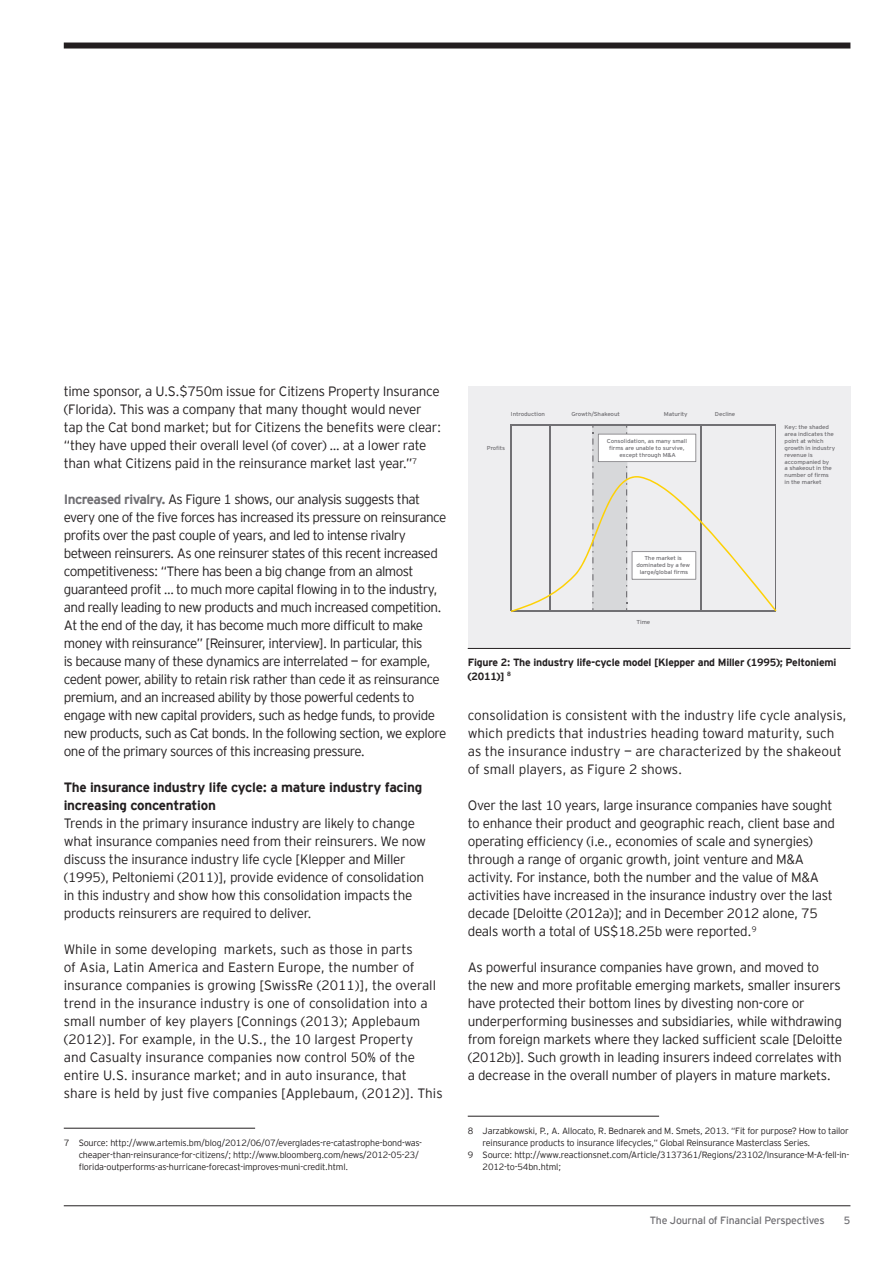
<style>
.page{position:relative;width:893px;height:1263px;background:#fff}
.page>*{position:absolute;margin:0;border:0;box-sizing:border-box;transform-origin:0 0}
.t1{font:300 13.5px/18px "EY Interstate";letter-spacing:-.02em;color:#231f20}
.t2{font:300 13.5px/18px "EY Interstate";letter-spacing:-.04em;color:#231f20}
.t3{font:300 13.5px/18px "EY Interstate";color:#231f20}
.t4{font:700 13.5px/18px "EY Interstate";letter-spacing:-.02em;color:#231f20}
.t5{font:700 10.5px/13.5px "EY Interstate";letter-spacing:-.02em;color:#231f20}
.t6{font:10.5px "EY Interstate";letter-spacing:-.02em;color:#717074}
.t7{font:300 9px/12px "EY Interstate";letter-spacing:-.02em;color:#231f20}
.t8{font:5.7px/6.9px "EY Interstate";letter-spacing:-.02em;color:#717074;text-align:center;scale:1.08 1}
.t9{font:5.7px "EY Interstate";letter-spacing:-.02em;color:#717074;scale:1.05 1}
.s1{font-weight:700;color:#717074}
</style>
<div class="page">
<hr style="left:64px;top:1205px;width:786px;height:1px;background:#231f20">
<div style="left:64px;top:43px;width:786px;height:6px;background:#231f20"></div>
<hr style="left:64px;top:1128px;width:191px;height:1px;background:#231f20">
<hr style="left:468px;top:1116px;width:191px;height:1px;background:#231f20">
<div style="left:468px;top:387px;width:382px;height:261px;background:#eeeef0"></div>
<svg style="left:511px;top:424px;width:265px;height:188px"></svg>
<hr style="left:468px;top:648px;width:382px;height:1px;background:#231f20">
<p class="t1" style="left:64px;top:381px;width:379px">time sponsor, a U.S.$750m issue for Citizens Property Insurance (Florida). This was a company that many thought would never tap the Cat bond market; but for Citizens the benefits were clear: “they have upped their overall level (of cover) … at a lower rate than what Citizens paid in the reinsurance market last year.”<sup>7</sup></p>
<p class="t2" style="left:64px;top:489px;width:384px"><span class="s1">Increased rivalry.</span> As Figure 1 shows, our analysis suggests that every one of the five forces has increased its pressure on reinsurance profits over the past couple of years, and led to intense rivalry between reinsurers. As one reinsurer states of this recent increased competitiveness: “There has been a big change from an almost guaranteed profit … to much more capital flowing in to the industry, and really leading to new products and much increased competition.<br>At the end of the day, it has become much more difficult to make money with reinsurance” [Reinsurer, interview]. In particular, this<br>is because many of these dynamics are interrelated — for example, cedent power, ability to retain risk rather than cede it as reinsurance premium, and an increased ability by those powerful cedents to engage with new capital providers, such as hedge funds, to provide new products, such as Cat bonds. In the following section, we explore one of the primary sources of this increasing pressure.</p>
<p class="t4" style="left:64px;top:777px;width:360px">The insurance industry life cycle: a mature industry facing increasing concentration</p>
<p class="t1" style="left:64px;top:813px;width:364px">Trends in the primary insurance industry are likely to change what insurance companies need from their reinsurers. We now discuss the insurance industry life cycle [Klepper and Miller (1995), Peltoniemi (2011)], provide evidence of consolidation in this industry and show how this consolidation impacts the products reinsurers are required to deliver.</p>
<p class="t3" style="left:64px;top:939px;width:380px">While in some developing markets, such as those in parts<br>of Asia, Latin America and Eastern Europe, the number of insurance companies is growing [SwissRe (2011)], the overall trend in the insurance industry is one of consolidation into a small number of key players [Connings (2013); Applebaum (2012)]. For example, in the U.S., the 10 largest Property<br>and Casualty insurance companies now control 50% of the entire U.S. insurance market; and in auto insurance, that share is held by just five companies [Applebaum, (2012)]. This</p>
<p class="t7" style="left:79px;top:1136px;width:345px;text-indent:-15px">7 Source: http://www.artemis.bm/blog/2012/06/07/everglades-re-catastrophe-bond-was&shy;cheaper-than-reinsurance-for-citizens/; http://www.bloomberg.com/news/2012-05-23/ florida-outperforms-as-hurricane-forecast-improves-muni-credit.html.</p>
<p class="t8" style="left:511px;top:411px;width:33px">Introduction</p>
<p class="t8" style="left:571px;top:411px;width:46px">Growth/Shakeout</p>
<p class="t8" style="left:664px;top:411px;width:23px">Maturity</p>
<p class="t8" style="left:715px;top:411px;width:20px">Decline</p>
<p class="t9" style="left:487px;top:444px;width:19px">Profits</p>
<p class="t8" style="left:607px;top:437px;width:76px">Consolidation, as many small firms are unable to survive, except through M&amp;A</p>
<p class="t8" style="left:636px;top:555px;width:51px">The market is dominated by a few large/global firms</p>
<p class="t8" style="left:637px;top:618px;width:14px">Time</p>
<p class="t8" style="left:785px;top:423px;width:48px;text-align:left">Key: the shaded area indicates the point at which growth in industry revenue is accompanied by<br>a shakeout in the number of firms in the market</p>
<p class="t5" style="left:468px;top:655px;width:370px">Figure 2: The industry life-cycle model [Klepper and Miller (1995); Peltoniemi (2011)] <sup>8</sup></p>
<p class="t3" style="left:468px;top:705px;width:380px">consolidation is consistent with the industry life cycle analysis, which predicts that industries heading toward maturity, such as the insurance industry — are characterized by the shakeout of small players, as Figure 2 shows.</p>
<p class="t1" style="left:468px;top:795px;width:369px">Over the last 10 years, large insurance companies have sought to enhance their product and geographic reach, client base and operating efficiency (i.e., economies of scale and synergies) through a range of organic growth, joint venture and M&amp;A activity. For instance, both the number and the value of M&amp;A activities have increased in the insurance industry over the last decade [Deloitte (2012a)]; and in December 2012 alone, 75 deals worth a total of US$18.25b were reported.<sup>9</sup></p>
<p class="t1" style="left:468px;top:957px;width:376px">As powerful insurance companies have grown, and moved to<br>the new and more profitable emerging markets, smaller insurers have protected their bottom lines by divesting non-core or underperforming businesses and subsidiaries, while withdrawing from foreign markets where they lacked sufficient scale [Deloitte (2012b)]. Such growth in leading insurers indeed correlates with a decrease in the overall number of players in mature markets.</p>
<p class="t7" style="left:468px;top:1124px;width:382px">8 Jarzabkowski, P., A. Allocato, R. Bednarek and M. Smets, 2013. “Fit for purpose? How to tailor</p>
<p class="t7" style="left:483px;top:1136px;width:329px">reinsurance products to insurance lifecycles,” Global Reinsurance Masterclass Series.</p>
<p class="t7" style="left:468px;top:1148px;width:383px">9 Source: http://www.reactionsnet.com/Article/3137361/Regions/23102/Insurance-M-A-fell-in-</p>
<p class="t7" style="left:483px;top:1160px;width:80px">2012-to-54bn.html;</p>
<p class="t6" style="left:650px;top:1213px;width:176px">The Journal of Financial Perspectives</p>
<p class="t6" style="left:844px;top:1213px;width:8px">5</p>
</div>
